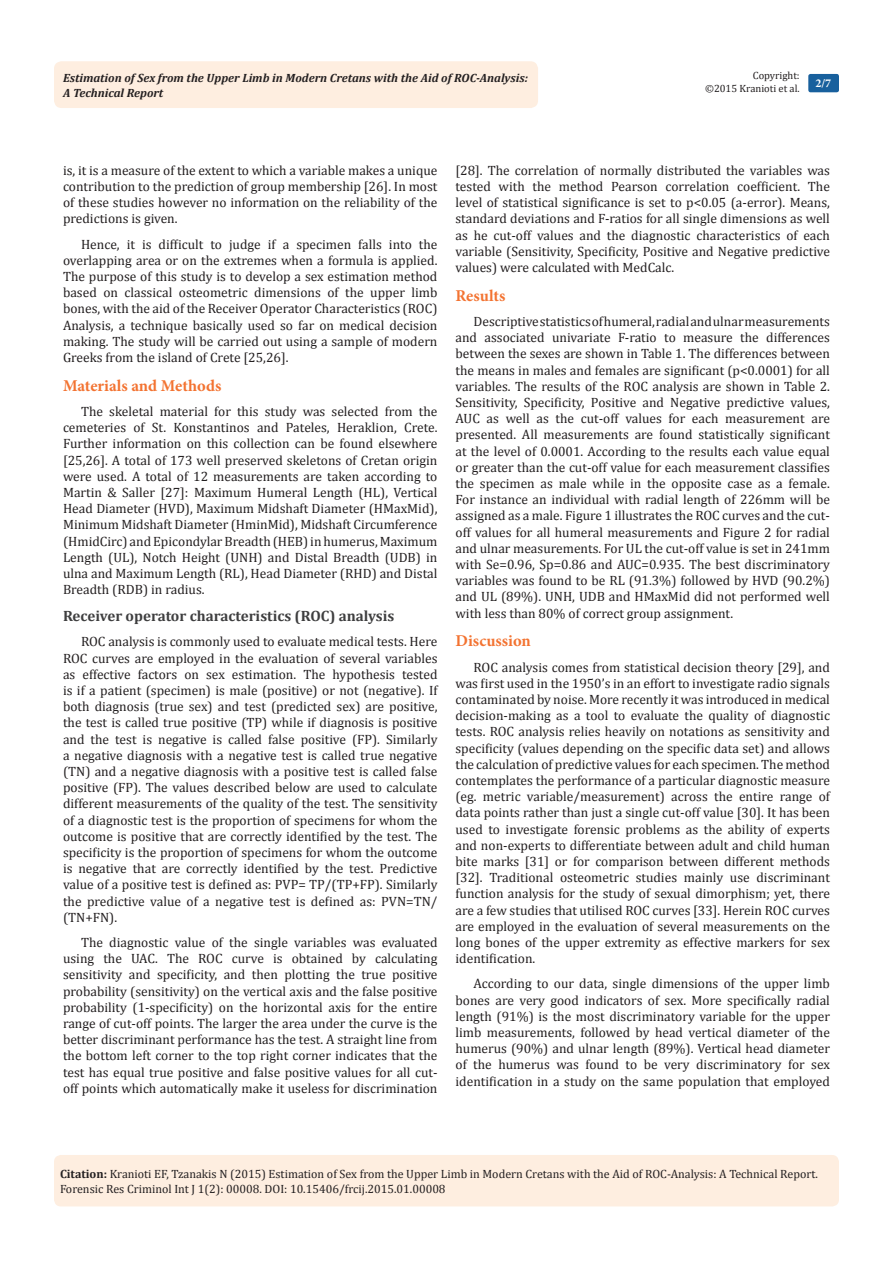
<style>
.page{position:relative;width:893px;height:1263px;background:#fff}
.page>*{position:absolute;margin:0;border:0;box-sizing:border-box;transform-origin:0 0}
.t1{font:700 16.5px "Minion Pro";color:#f37331}
.t2{font:700 15px "Cambria";color:#3e3e3f}
.t3{font:13.5px/16.2px "Cambria";color:#231f20;text-align:justify}
.Citation{font:12px/14.4px "Cambria";color:#231f20}
.t4{font:italic 700 12px/14.4px "Cambria";color:#231f20}
.t5{font:700 12px "Minion Pro";color:#fff}
.t6{font:10.5px/12.6px "Cambria";color:#231f20;text-align:right}
.s1{font-weight:700}
</style>
<div class="page">
<div style="left:54px;top:61px;width:484px;height:47px;background:#feeee0;border-radius:8px"></div>
<div style="left:808px;top:74px;width:31px;height:18px;background:#18609d;border-radius:2px"></div>
<div style="left:54px;top:1155px;width:785px;height:51px;background:#feeee0;border-radius:7px"></div>
<p class="t6" style="left:705px;top:69px;width:96px">Copyright:<br>©2015 Kranioti et al.</p>
<p class="t4" style="left:63px;top:70px;width:466px">Estimation of Sex from the Upper Limb in Modern Cretans with the Aid of ROC-Analysis:<br>A Technical Report</p>
<p class="t5" style="left:815px;top:75px;width:17px">2/7</p>
<p class="t3" style="left:63px;top:162px;width:376px">is, it is a measure of the extent to which a variable makes a unique contribution to the prediction of group membership [26]. In most of these studies however no information on the reliability of the predictions is given.</p>
<p class="t3" style="left:63px;top:236px;width:376px;text-indent:18px">Hence, it is difficult to judge if a specimen falls into the overlapping area or on the extremes when a formula is applied.<br>The purpose of this study is to develop a sex estimation method based on classical osteometric dimensions of the upper limb bones, with the aid of the Receiver Operator Characteristics (ROC)<br>Analysis, a technique basically used so far on medical decision making. The study will be carried out using a sample of modern Greeks from the island of Crete [25,26].</p>
<p class="t1" style="left:63px;top:374px;width:160px">Materials and Methods</p>
<p class="t3" style="left:63px;top:403px;width:376px;text-indent:18px">The skeletal material for this study was selected from the cemeteries of St. Konstantinos and Pateles, Heraklion, Crete.<br>Further information on this collection can be found elsewhere [25,26]. A total of 173 well preserved skeletons of Cretan origin were used. A total of 12 measurements are taken according to Martin &amp; Saller [27]: Maximum Humeral Length (HL), Vertical Head Diameter (HVD), Maximum Midshaft Diameter (HMaxMid), Minimum Midshaft Diameter (HminMid), Midshaft Circumference (HmidCirc) and Epicondylar Breadth (HEB) in humerus, Maximum Length (UL), Notch Height (UNH) and Distal Breadth (UDB) in ulna and Maximum Length (RL), Head Diameter (RHD) and Distal Breadth (RDB) in radius.</p>
<p class="t2" style="left:63px;top:605px;width:333px">Receiver operator characteristics (ROC) analysis</p>
<p class="t3" style="left:63px;top:634px;width:376px;text-indent:18px">ROC analysis is commonly used to evaluate medical tests. Here ROC curves are employed in the evaluation of several variables as effective factors on sex estimation. The hypothesis tested is if a patient (specimen) is male (positive) or not (negative). If both diagnosis (true sex) and test (predicted sex) are positive, the test is called true positive (TP) while if diagnosis is positive and the test is negative is called false positive (FP). Similarly a negative diagnosis with a negative test is called true negative (TN) and a negative diagnosis with a positive test is called false positive (FP). The values described below are used to calculate different measurements of the quality of the test. The sensitivity of a diagnostic test is the proportion of specimens for whom the outcome is positive that are correctly identified by the test. The specificity is the proportion of specimens for whom the outcome is negative that are correctly identified by the test. Predictive value of a positive test is defined as: PVP= TP/(TP+FP). Similarly the predictive value of a negative test is defined as: PVN=TN/ (TN+FN).</p>
<p class="t3" style="left:63px;top:934px;width:376px;text-indent:18px">The diagnostic value of the single variables was evaluated using the UAC. The ROC curve is obtained by calculating sensitivity and specificity, and then plotting the true positive probability (sensitivity) on the vertical axis and the false positive probability (1-specificity) on the horizontal axis for the entire range of cut-off points. The larger the area under the curve is the better discriminant performance has the test. A straight line from the bottom left corner to the top right corner indicates that the test has equal true positive and false positive values for all cut&shy;off points which automatically make it useless for discrimination</p>
<p class="t3" style="left:455px;top:162px;width:376px">[28]. The correlation of normally distributed the variables was tested with the method Pearson correlation coefficient. The level of statistical significance is set to p&lt;0.05 (a-error). Means, standard deviations and F-ratios for all single dimensions as well as he cut-off values and the diagnostic characteristics of each variable (Sensitivity, Specificity, Positive and Negative predictive values) were calculated with MedCalc.</p>
<p class="t1" style="left:455px;top:284px;width:51px">Results</p>
<p class="t3" style="left:455px;top:313px;width:376px;text-indent:18px">Descriptive statistics of humeral, radial and ulnar measurements and associated univariate F-ratio to measure the differences between the sexes are shown in Table 1. The differences between the means in males and females are significant (p&lt;0.0001) for all variables. The results of the ROC analysis are shown in Table 2.<br>Sensitivity, Specificity, Positive and Negative predictive values, AUC as well as the cut-off values for each measurement are presented. All measurements are found statistically significant at the level of 0.0001. According to the results each value equal or greater than the cut-off value for each measurement classifies the specimen as male while in the opposite case as a female.<br>For instance an individual with radial length of 226mm will be assigned as a male. Figure 1 illustrates the ROC curves and the cut&shy;off values for all humeral measurements and Figure 2 for radial and ulnar measurements. For UL the cut-off value is set in 241mm with Se=0.96, Sp=0.86 and AUC=0.935. The best discriminatory variables was found to be RL (91.3%) followed by HVD (90.2%) and UL (89%). UNH, UDB and HMaxMid did not performed well with less than 80% of correct group assignment.</p>
<p class="t1" style="left:455px;top:629px;width:77px">Discussion</p>
<p class="t3" style="left:455px;top:659px;width:376px;text-indent:18px">ROC analysis comes from statistical decision theory [29], and was first used in the 1950’s in an effort to investigate radio signals contaminated by noise. More recently it was introduced in medical decision-making as a tool to evaluate the quality of diagnostic tests. ROC analysis relies heavily on notations as sensitivity and specificity (values depending on the specific data set) and allows the calculation of predictive values for each specimen. The method contemplates the performance of a particular diagnostic measure (eg. metric variable/measurement) across the entire range of data points rather than just a single cut-off value [30]. It has been used to investigate forensic problems as the ability of experts and non-experts to differentiate between adult and child human bite marks [31] or for comparison between different methods [32]. Traditional osteometric studies mainly use discriminant function analysis for the study of sexual dimorphism; yet, there are a few studies that utilised ROC curves [33]. Herein ROC curves are employed in the evaluation of several measurements on the long bones of the upper extremity as effective markers for sex identification.</p>
<p class="t3" style="left:455px;top:976px;width:376px;text-indent:18px">According to our data, single dimensions of the upper limb bones are very good indicators of sex. More specifically radial length (91%) is the most discriminatory variable for the upper limb measurements, followed by head vertical diameter of the humerus (90%) and ulnar length (89%). Vertical head diameter of the humerus was found to be very discriminatory for sex identification in a study on the same population that employed</p>
<p class="Citation" style="left:60px;top:1167px;width:760px"><span class="s1">Citation:</span> Kranioti EF, Tzanakis N (2015) Estimation of Sex from the Upper Limb in Modern Cretans with the Aid of ROC-Analysis: A Technical Report.<br>Forensic Res Criminol Int J 1(2): 00008. DOI: 10.15406/frcij.2015.01.00008</p>
</div>
